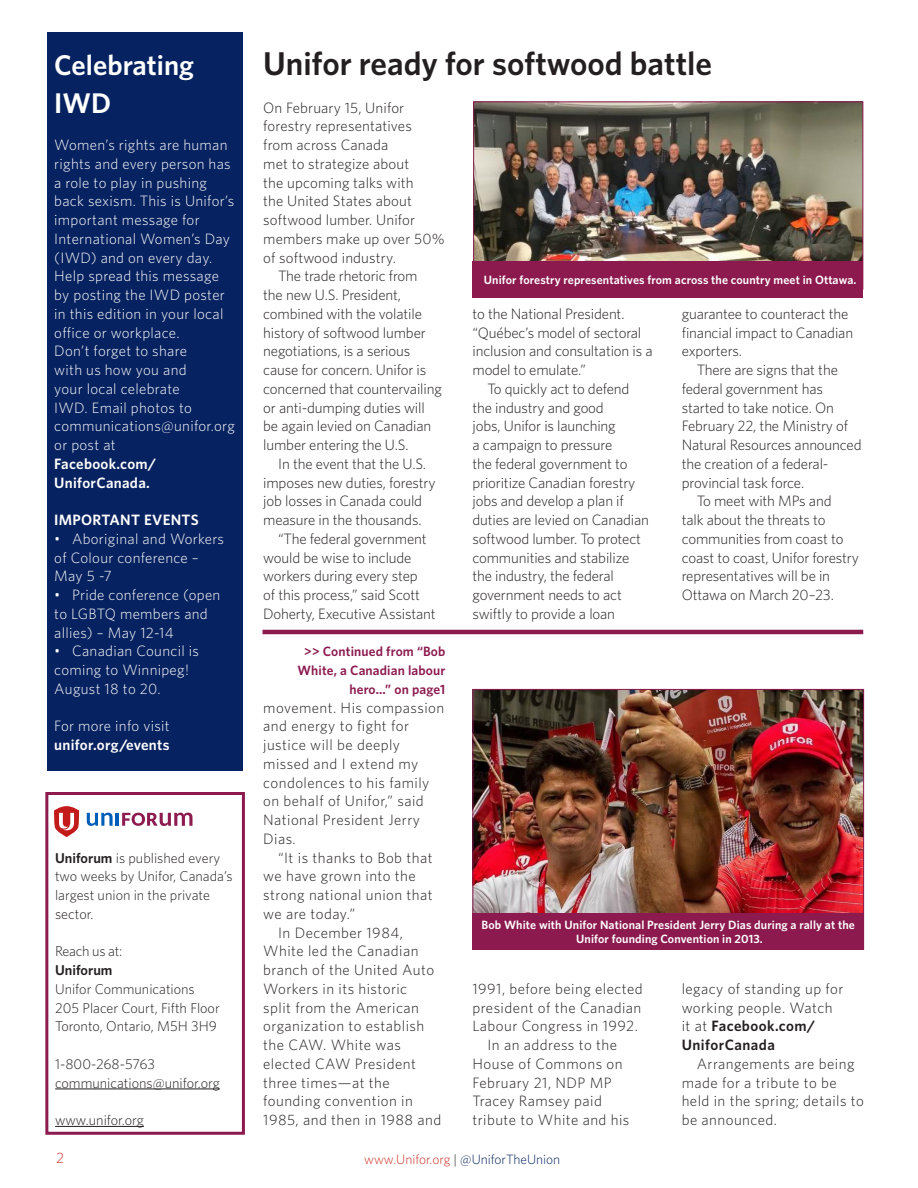
<style>
.page{position:relative;width:918px;height:1188px;background:#fff}
.page>*{position:absolute;margin:0;border:0;box-sizing:border-box;transform-origin:0 0}
.Feature_HED{font:600 33px "Whitney";color:#231f20}
.In_Brief__HED{font:600 28.5px/37.5px "Whitney";color:#fff}
.Body_Copy_Indent{font:300 15px/18.8px "Whitney";letter-spacing:-.01em;color:#231f20}
.Body_Copy_Indent-2{font:300 15px/18.8px "Whitney";letter-spacing:.03em;color:#231f20}
.In_brief___Body_copy{font:300 15px/18.8px "Whitney";letter-spacing:.02em;color:#fff}
.Body_Copy_No_Indent{font:300 15px/18.8px "Whitney";letter-spacing:.01em;color:#231f20}
.In_brief___Body_copy-2{font:600 15px/18.8px "Whitney";letter-spacing:.02em;color:#fff}
.Body_Copy_Indent-3{font:300 15px "Whitney";color:#ca3327}
.Body_Copy_No_Indent-2{font:300 14.25px "Whitney";color:#231f20}
.Masthead_copy{font:300 14.25px/18.8px "Whitney";color:#231f20}
.Body_Copy_No_Indent-3{font:300 14.25px "Whitney";letter-spacing:-.02em;color:#231f20}
.Body_Copy_No_Indent-4{font:600 14.25px "Whitney";color:#231f20}
.Continued_on{font:600 13.5px/18.8px "Whitney";letter-spacing:.01em;color:#8c1a4f;text-align:right}
.t1{font:300 13.5px "Whitney";color:#072260}
.Cutline{font:600 12px "Whitney";letter-spacing:.01em;color:#fff}
.s1{font-weight:300}
.s2{font-weight:600}
.s3{color:#ca3327}
.s4{color:#231f20}
</style>
<div class="page">
<hr style="left:55px;top:1089px;width:165px;height:1px;background:#231f20">
<hr style="left:55px;top:1126px;width:89px;height:1px;background:#231f20">
<div style="left:45px;top:792px;width:200px;height:343px;border:3px solid #8c1a4f"></div>
<div style="left:48px;top:32px;width:195px;height:739px;background:#072260"></div>
<hr style="left:262px;top:630px;width:601px;height:4px;background:#8c1a4f">
<img style="left:474px;top:691px;width:388px;height:222px">
<div style="left:472px;top:913px;width:392px;height:36px;background:#8c1a4f"></div>
<img style="left:475px;top:104px;width:386px;height:157px">
<div style="left:472px;top:261px;width:391px;height:37px;background:#8c1a4f"></div>
<svg style="left:54px;top:806px;width:25px;height:31px"></svg>
<svg style="left:87px;top:813px;width:106px;height:13px"></svg>
<p class="In_Brief__HED" style="left:54px;top:46px;width:141px">Celebrating<br>IWD</p>
<p class="In_brief___Body_copy" style="left:54px;top:135px;width:182px">Women’s rights are human rights and every person has a role to play in pushing back sexism. This is Unifor’s important message for<br>International Women’s Day (IWD) and on every day.</p>
<p class="In_brief___Body_copy" style="left:54px;top:266px;width:172px">Help spread this message by posting the IWD poster in this edition in your local office or workplace.</p>
<p class="In_brief___Body_copy" style="left:54px;top:341px;width:182px">Don’t forget to share<br>with us how you and<br>your local celebrate<br>IWD. Email photos to communications@unifor.org or post at</p>
<p class="In_brief___Body_copy-2" style="left:54px;top:454px;width:103px">Facebook.com/<br>UniforCanada.</p>
<p class="In_brief___Body_copy-2" style="left:54px;top:510px;width:146px">IMPORTANT EVENTS</p>
<p class="In_brief___Body_copy" style="left:54px;top:529px;width:171px">• Aboriginal and Workers of Colour conference –</p>
<p class="In_brief___Body_copy" style="left:54px;top:566px;width:59px">May 5 -7</p>
<p class="In_brief___Body_copy" style="left:54px;top:585px;width:168px">• Pride conference (open to LGBTQ members and allies) – May 12-14</p>
<p class="In_brief___Body_copy" style="left:54px;top:641px;width:146px">• Canadian Council is coming to Winnipeg!<br>August 18 to 20.</p>
<p class="In_brief___Body_copy-2" style="left:54px;top:716px;width:117px"><span class="s1">For more info visit </span>unifor.org/events</p>
<p class="Masthead_copy" style="left:55px;top:848px;width:179px"><span class="s2">Uniforum</span> is published every two weeks by Unifor, Canada’s largest union in the private sector.</p>
<p class="Body_Copy_No_Indent-3" style="left:55px;top:942px;width:69px">Reach us at:</p>
<p class="Body_Copy_No_Indent-4" style="left:55px;top:961px;width:59px">Uniforum</p>
<p class="Body_Copy_No_Indent-2" style="left:55px;top:979px;width:141px">Unifor Communications</p>
<p class="Body_Copy_No_Indent-2" style="left:55px;top:998px;width:166px">205 Placer Court, Fifth Floor</p>
<p class="Body_Copy_No_Indent-2" style="left:55px;top:1017px;width:163px">Toronto, Ontario, M5H 3H9</p>
<p class="Body_Copy_No_Indent-2" style="left:55px;top:1054px;width:102px">1-800-268-5763</p>
<p class="Body_Copy_No_Indent-2" style="left:55px;top:1073px;width:166px">communications@unifor.org</p>
<p class="Body_Copy_No_Indent-2" style="left:55px;top:1111px;width:90px">www.unifor.org</p>
<p class="Feature_HED" style="left:263px;top:42px;width:450px">Unifor ready for softwood battle</p>
<p class="Body_Copy_No_Indent" style="left:263px;top:97px;width:183px">On February 15, Unifor forestry representatives from across Canada<br>met to strategize about<br>the upcoming talks with<br>the United States about softwood lumber. Unifor members make up over 50% of softwood industry.</p>
<p class="Body_Copy_Indent" style="left:263px;top:266px;width:180px;text-indent:15px">The trade rhetoric from<br>the new U.S. President, combined with the volatile history of softwood lumber negotiations, is a serious cause for concern. Unifor is concerned that countervailing or anti-dumping duties will be again levied on Canadian lumber entering the U.S.</p>
<p class="Body_Copy_Indent" style="left:263px;top:454px;width:174px;text-indent:15px">In the event that the U.S. imposes new duties, forestry job losses in Canada could measure in the thousands.</p>
<p class="Body_Copy_Indent" style="left:263px;top:529px;width:174px;text-indent:15px">“The federal government would be wise to include workers during every step<br>of this process,” said Scott<br>Doherty, Executive Assistant</p>
<p class="Cutline" style="left:484px;top:272px;width:374px">Unifor forestry representatives from across the country meet in Ottawa.</p>
<p class="Body_Copy_Indent" style="left:472px;top:304px;width:182px">to the National President. “Québec’s model of sectoral inclusion and consultation is a model to emulate.”</p>
<p class="Body_Copy_Indent" style="left:472px;top:379px;width:178px;text-indent:15px">To quickly act to defend the industry and good<br>jobs, Unifor is launching<br>a campaign to pressure<br>the federal government to prioritize Canadian forestry jobs and develop a plan if duties are levied on Canadian softwood lumber. To protect communities and stabilize the industry, the federal government needs to act swiftly to provide a loan</p>
<p class="Body_Copy_Indent" style="left:682px;top:304px;width:173px">guarantee to counteract the financial impact to Canadian exporters.</p>
<p class="Body_Copy_Indent" style="left:682px;top:360px;width:181px;text-indent:15px">There are signs that the federal government has started to take notice. On<br>February 22, the Ministry of<br>Natural Resources announced the creation of a federal&shy;provincial task force.</p>
<p class="Body_Copy_Indent" style="left:682px;top:491px;width:179px;text-indent:15px">To meet with MPs and<br>talk about the threats to communities from coast to coast to coast, Unifor forestry representatives will be in<br>Ottawa on March 20–23.</p>
<p class="Continued_on" style="left:298px;top:642px;width:149px">&gt;&gt; Continued from “Bob<br>White, a Canadian labour hero...” on page1</p>
<p class="Body_Copy_Indent-2" style="left:263px;top:697px;width:183px">movement. His compassion and energy to fight for justice will be deeply missed and I extend my condolences to his family on behalf of Unifor,” said<br>National President Jerry<br>Dias.</p>
<p class="Body_Copy_Indent-2" style="left:263px;top:847px;width:171px;text-indent:15px">“It is thanks to Bob that we have grown into the strong national union that we are today.”</p>
<p class="Body_Copy_Indent-2" style="left:263px;top:922px;width:180px;text-indent:15px">In December 1984,<br>White led the Canadian branch of the United Auto<br>Workers in its historic<br>split from the American organization to establish the CAW. White was elected CAW President three times—at the founding convention in<br>1985, and then in 1988 and</p>
<p class="Cutline" style="left:481px;top:917px;width:375px">Bob White with Unifor National President Jerry Dias during a rally at the</p>
<p class="Cutline" style="left:576px;top:931px;width:188px">Unifor founding Convention in 2013.</p>
<p class="Body_Copy_Indent" style="left:472px;top:979px;width:172px;text-align:justify">1991, before being elected president of the Canadian Labour Congress in 1992.</p>
<p class="Body_Copy_Indent-2" style="left:472px;top:1035px;width:158px;text-indent:15px">In an address to the<br>House of Commons on<br>February 21, NDP MP<br>Tracey Ramsey paid tribute to White and his</p>
<p class="Body_Copy_Indent-2" style="left:682px;top:979px;width:163px">legacy of standing up for working people. Watch it at <span class="s2">Facebook.com/<br>UniforCanada</span></p>
<p class="Body_Copy_Indent-2" style="left:682px;top:1054px;width:184px;text-indent:15px">Arrangements are being made for a tribute to be held in the spring; details to be announced.</p>
<p class="Body_Copy_Indent-3" style="left:56px;top:1147px;width:10px">2</p>
<p class="t1" style="left:364px;top:1151px;width:198px"><span class="s3">www.Unifor.org</span> <span class="s4">|</span> @UniforTheUnion</p>
</div>
